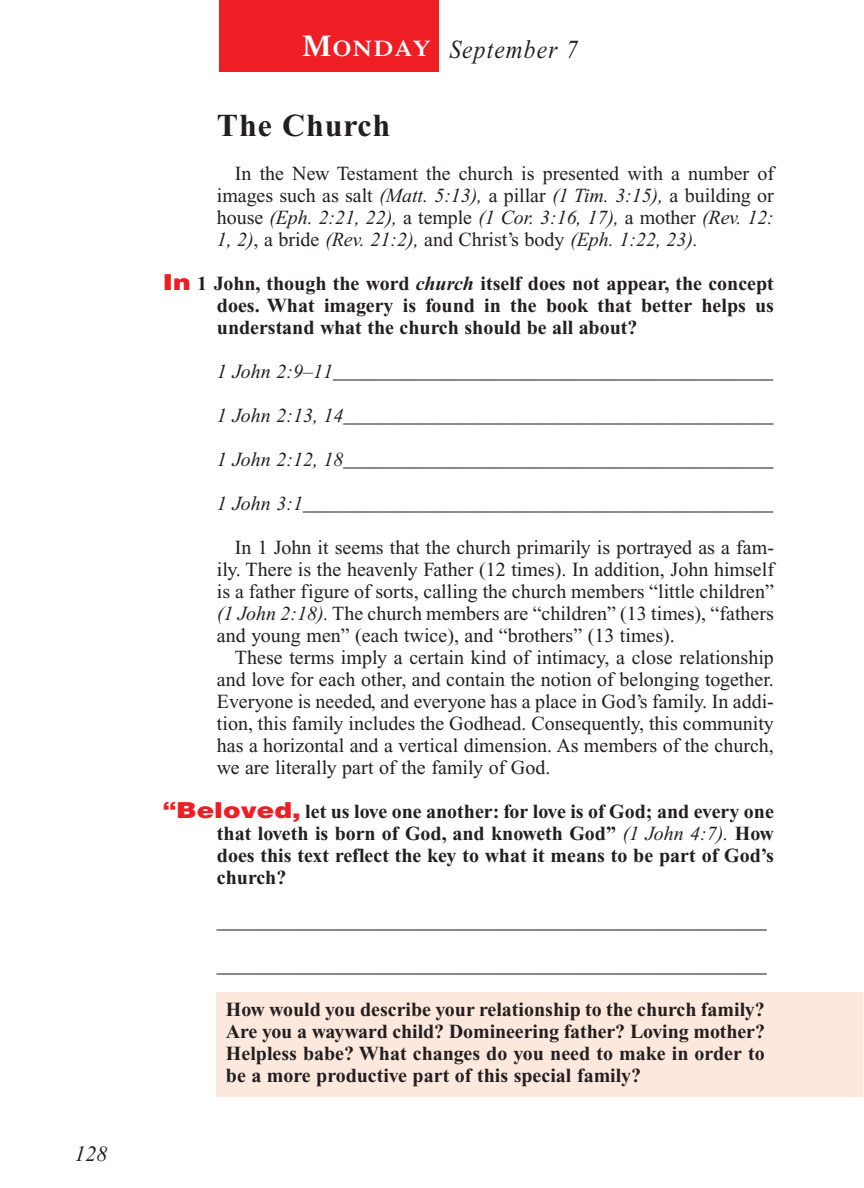
<style>
.page{position:relative;width:864px;height:1188px;background:#fff}
.page>*{position:absolute;margin:0;border:0;box-sizing:border-box;transform-origin:0 0}
.t1{font:700 32px "Times New Roman";letter-spacing:.025em;color:#231f20}
.t2{font:italic 26px "Times New Roman";letter-spacing:.05em;color:#231f20;scale:.9 1}
.t3{font:italic 22px "Times New Roman";color:#231f20}
.t4{font:20px/22px "Times New Roman";color:#231f20;text-align:justify}
.t5{font:700 20px/22px "Times New Roman";color:#231f20;text-align:justify}
.t6{font:italic 20px "Times New Roman";color:#231f20}
.s1{font-family:"Times";font-weight:600;font-style:normal;font-size:30px;color:#fff}
.s2{font-family:"Times";font-weight:600;font-style:normal;font-size:22.4px;color:#fff}
.s3{font-style:italic}
.s4{font-family:"Helvetica";font-weight:900;font-size:22px;color:#ee1e24}
.s5{font-weight:400;font-style:italic}
</style>
<div class="page">
<div style="left:217px;top:992px;width:646px;height:104px;background:#fde8dd"></div>
<div style="left:219px;top:0;width:220px;height:72px;background:#ee1e24"></div>
<p class="t3" style="left:74px;top:1146px;width:34px">128</p>
<h2 class="t2" style="left:302px;top:40px;width:308px"><span class="s1">M</span><span class="s2">ONDAY</span> September 7</h2>
<h1 class="t1" style="left:217px;top:114px;width:175px">The Church</h1>
<p class="t4" style="left:217px;top:164px;width:559px;text-indent:18px">In the New Testament the church is presented with a number of images such as salt <span class="s3">(Matt. 5:13),</span> a pillar <span class="s3">(1 Tim. 3:15),</span> a building or house <span class="s3">(Eph. 2:21, 22),</span> a temple <span class="s3">(1 Cor. 3:16, 17),</span> a mother <span class="s3">(Rev. 12:<br>1, 2)</span>, a bride <span class="s3">(Rev. 21:2),</span> and Christ’s body <span class="s3">(Eph. 1:22, 23).</span></p>
<p class="t5" style="left:217px;top:274px;width:559px;text-indent:-54px"><span class="s4">In</span> 1 John, though the word <span class="s3">church</span> itself does not appear, the concept does. What imagery is found in the book that better helps us understand what the church should be all about?</p>
<p class="t6" style="left:217px;top:364px;width:558px">1 John 2:9–11____________________________________________</p>
<p class="t6" style="left:217px;top:408px;width:558px">1 John 2:13, 14___________________________________________</p>
<p class="t6" style="left:217px;top:452px;width:558px">1 John 2:12, 18___________________________________________</p>
<p class="t6" style="left:217px;top:496px;width:558px">1 John 3:1_______________________________________________</p>
<p class="t4" style="left:217px;top:538px;width:559px;text-indent:18px">In 1 John it seems that the church primarily is portrayed as a fam&shy;ily. There is the heavenly Father (12 times). In addition, John himself is a father figure of sorts, calling the church members “little children” <span class="s3">(1 John 2:18).</span> The church members are “children” (13 times), “fathers and young men” (each twice), and “brothers” (13 times).</p>
<p class="t4" style="left:217px;top:648px;width:558px;text-indent:18px">These terms imply a certain kind of intimacy, a close relationship and love for each other, and contain the notion of belonging together.<br>Everyone is needed, and everyone has a place in God’s family. In addi&shy;tion, this family includes the Godhead. Consequently, this community has a horizontal and a vertical dimension. As members of the church, we are literally part of the family of God.</p>
<p class="t5" style="left:217px;top:802px;width:558px;text-indent:-54px"><span class="s4">“Beloved,</span> let us love one another: for love is of God; and every one that loveth is born of God, and knoweth God” <span class="s5">(1 John 4:7).</span> How does this text reflect the key to what it means to be part of God’s church?</p>
<p class="t4" style="left:217px;top:912px;width:551px">_______________________________________________________</p>
<p class="t4" style="left:217px;top:956px;width:551px">_______________________________________________________</p>
<p class="t5" style="left:226px;top:1000px;width:541px">How would you describe your relationship to the church family?<br>Are you a wayward child? Domineering father? Loving mother?<br>Helpless babe? What changes do you need to make in order to be a more productive part of this special family?</p>
</div>
